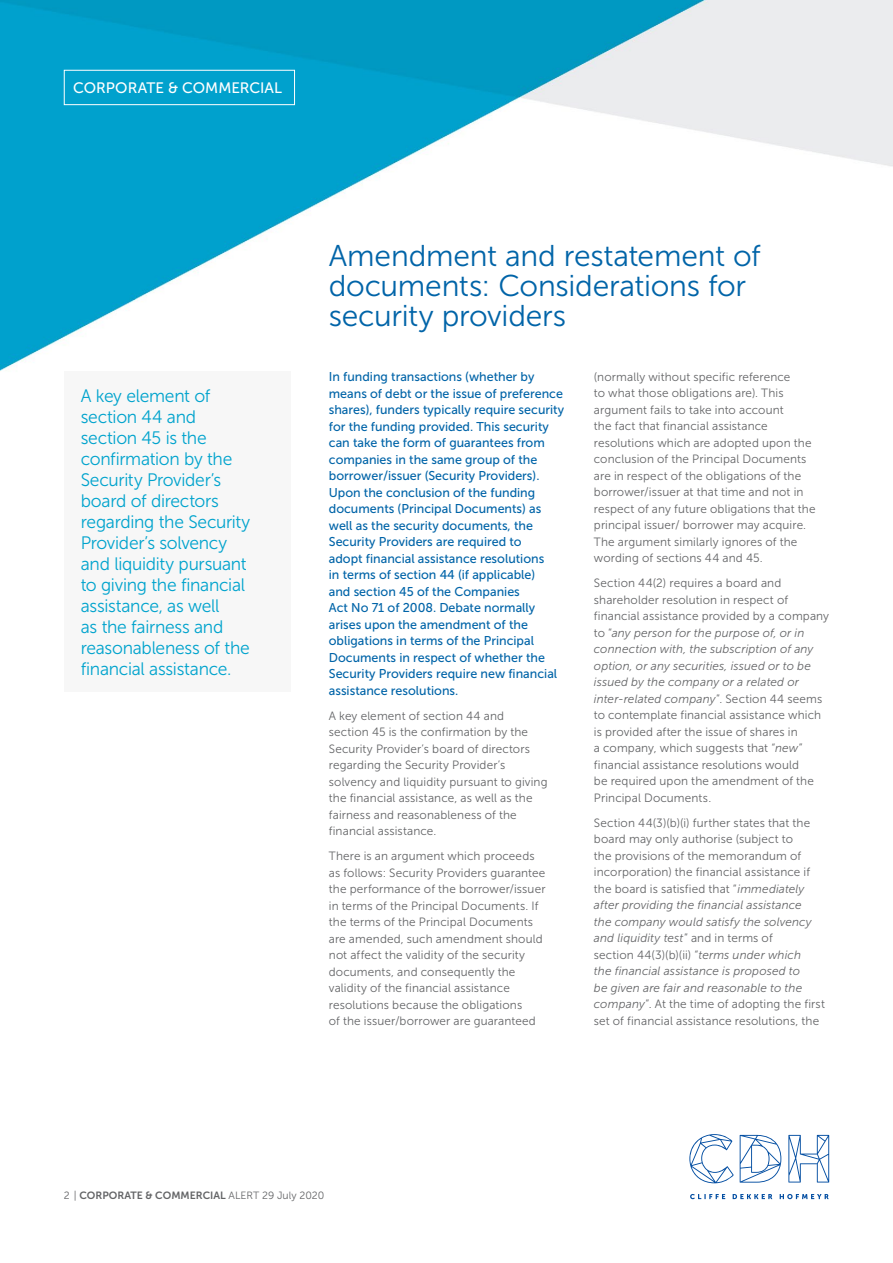
<style>
.page{position:relative;width:893px;height:1263px;background:#fff}
.page>*{position:absolute;margin:0;border:0;box-sizing:border-box;transform-origin:0 0}
.t1{font:30px/30px "Museo Sans 300";letter-spacing:-.005em;color:#0064a8}
.t2{font:18px/21px "Museo Sans 300";letter-spacing:-.015em;color:#00a3cd}
.t3{font:15.15px "Museo Sans 500";color:#fff}
.t4{font:12.75px/16.5px "Museo Sans 500";color:#0064a8}
.t5{font:12px/16.5px "Museo Sans 300";letter-spacing:.01em;color:#636466}
.t6{font:10.5px "Museo Sans 700";color:#636466}
.s1{font-style:italic}
.s2{font-family:"Museo Sans 300"}
</style>
<div class="page">
<img style="left:0;top:0;width:893px;height:371px">
<div style="left:64px;top:70px;width:231px;height:35px;border:1px solid #fff"></div>
<svg style="left:689px;top:1134px;width:45px;height:49px"></svg>
<svg style="left:740px;top:1135px;width:41px;height:47px"></svg>
<svg style="left:788px;top:1135px;width:41px;height:47px"></svg>
<div style="left:64px;top:371px;width:226px;height:321px;background:#f7f7f7"></div>
<svg style="left:690px;top:1194px;width:139px;height:6px"></svg>
<p class="t3" style="left:73px;top:80px;width:210px">CORPORATE &amp; COMMERCIAL</p>
<p class="t2" style="left:81px;top:385px;width:171px">A key element of section 44 and section 45 is the confirmation by the<br>Security Provider’s board of directors regarding the Security<br>Provider’s solvency and liquidity pursuant to giving the financial assistance, as well<br>as the fairness and reasonableness of the financial assistance.</p>
<h1 class="t1" style="left:329px;top:241px;width:433px">Amendment and restatement of documents: Considerations for security providers</h1>
<p class="t4" style="left:329px;top:368px;width:237px">In funding transactions (whether by means of debt or the issue of preference shares), funders typically require security for the funding provided. This security can take the form of guarantees from companies in the same group of the borrower/issuer (Security Providers).<br>Upon the conclusion of the funding documents (Principal Documents) as well as the security documents, the Security Providers are required to<br>adopt financial assistance resolutions<br>in terms of section 44 (if applicable)<br>and section 45 of the Companies<br>Act No 71 of 2008. Debate normally arises upon the amendment of the obligations in terms of the Principal Documents in respect of whether the Security Providers require new financial assistance resolutions.</p>
<p class="t5" style="left:329px;top:707px;width:220px">A key element of section 44 and<br>section 45 is the confirmation by the Security Provider’s board of directors regarding the Security Provider’s solvency and liquidity pursuant to giving the financial assistance, as well as the fairness and reasonableness of the financial assistance.</p>
<p class="t5" style="left:329px;top:848px;width:218px">There is an argument which proceeds as follows: Security Providers guarantee the performance of the borrower/issuer in terms of the Principal Documents. If the terms of the Principal Documents are amended, such amendment should not affect the validity of the security documents, and consequently the validity of the financial assistance resolutions because the obligations<br>of the issuer/borrower are guaranteed</p>
<p class="t5" style="left:594px;top:368px;width:223px">(normally without specific reference<br>to what those obligations are). This argument fails to take into account<br>the fact that financial assistance resolutions which are adopted upon the conclusion of the Principal Documents are in respect of the obligations of the borrower/issuer at that time and not in respect of any future obligations that the principal issuer/ borrower may acquire.<br>The argument similarly ignores of the wording of sections 44 and 45.</p>
<p class="t5" style="left:594px;top:575px;width:237px">Section 44(2) requires a board and shareholder resolution in respect of financial assistance provided by a company to “<span class="s1">any person for the purpose of, or in connection with, the subscription of any option, or any securities, issued or to be issued by the company or a related or inter-related company</span>”. Section 44 seems to contemplate financial assistance which is provided after the issue of shares in<br>a company, which suggests that “<span class="s1">new</span>” financial assistance resolutions would<br>be required upon the amendment of the Principal Documents.</p>
<p class="t5" style="left:594px;top:814px;width:233px">Section 44(3)(b)(i) further states that the board may only authorise (subject to<br>the provisions of the memorandum of incorporation) the financial assistance if the board is satisfied that “<span class="s1">immediately after providing the financial assistance<br>the company would satisfy the solvency and liquidity test</span>” and in terms of<br>section 44(3)(b)(ii) “<span class="s1">terms under which<br>the financial assistance is proposed to<br>be given are fair and reasonable to the company</span>”. At the time of adopting the first set of financial assistance resolutions, the</p>
<p class="t6" style="left:64px;top:1190px;width:262px"><span class="s2">2 |</span> CORPORATE &amp; COMMERCIAL <span class="s2">ALERT 29 July 2020</span></p>
</div>
